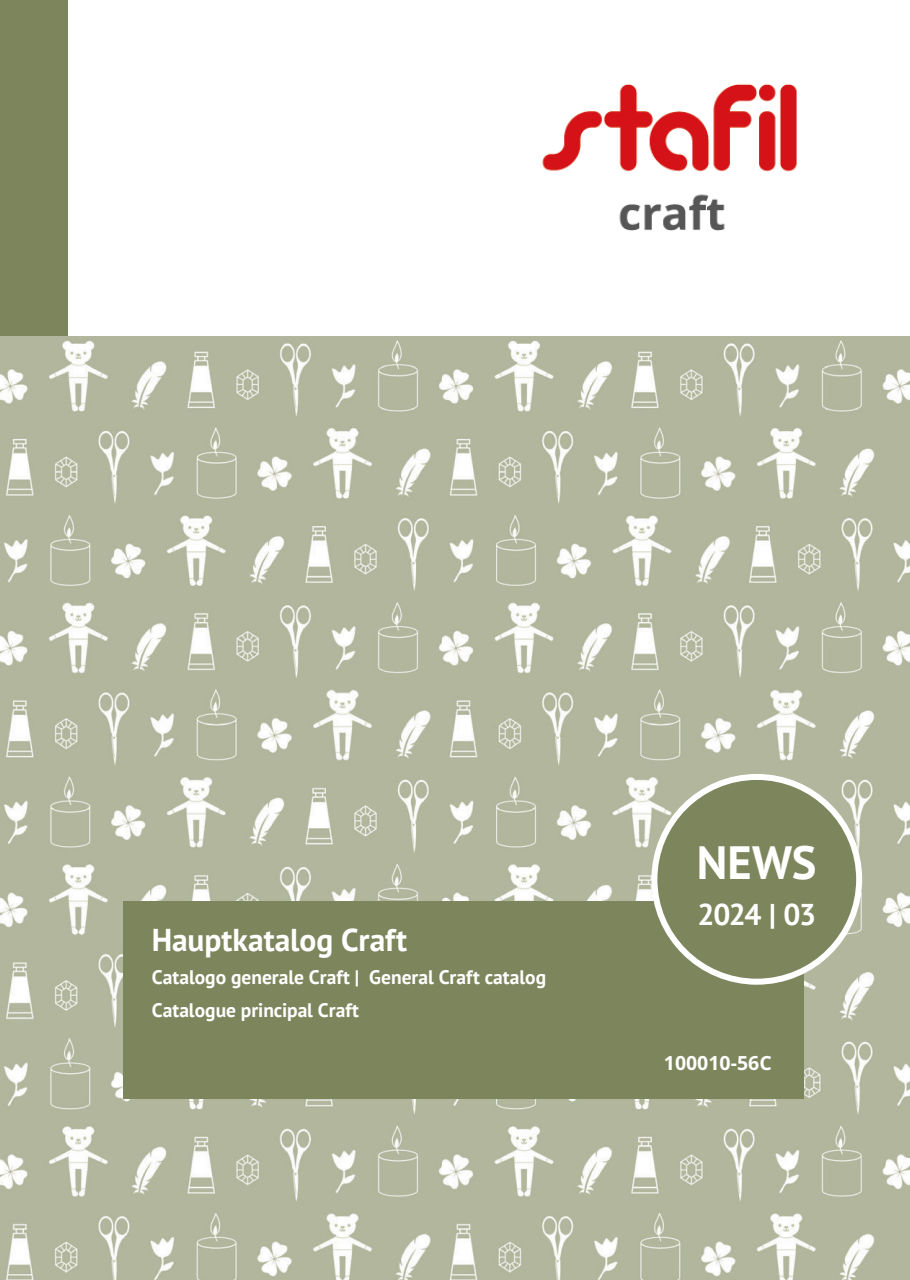
<style>
.page{position:relative;width:910px;height:1280px;background:#fff}
.page>*{position:absolute;margin:0;border:0;box-sizing:border-box;transform-origin:0 0}
.t1{font:700 46.5px "PT Sans";color:#fff}
.t2{font:700 31.5px "PT Sans";color:#fff}
.t3{font:700 30px "PT Sans";letter-spacing:-.045em;color:#fff}
.t4{font:700 19.5px "PT Sans";color:#fff}
.t5{font:700 19.5px "Noto Sans";color:#fff}
</style>
<div class="page">
<img style="left:0;top:336px;width:910px;height:944px">
<div style="left:0;top:0;width:68px;height:336px;background:#7d855c"></div>
<div style="left:123px;top:901px;width:681px;height:198px;background:#7d855c"></div>
<div style="left:654px;top:777px;width:205px;height:205px;background:#7d855c;border-radius:50%"></div>
<div style="left:651px;top:774px;width:211px;height:211px;border:6px solid #fff;border-radius:50%"></div>
<img style="left:542px;top:84px;width:255px;height:147px">
<p class="t2" style="left:152px;top:919px;width:257px">Hauptkatalog Craft</p>
<p class="t4" style="left:152px;top:964px;width:396px">Catalogo generale Craft | General Craft catalog</p>
<p class="t4" style="left:152px;top:997px;width:209px">Catalogue principal Craft</p>
<p class="t1" style="left:697px;top:832px;width:121px">NEWS</p>
<p class="t3" style="left:697px;top:895px;width:120px">2024 | 03</p>
<p class="t5" style="left:664px;top:1049px;width:109px">100010-56C</p>
</div>
